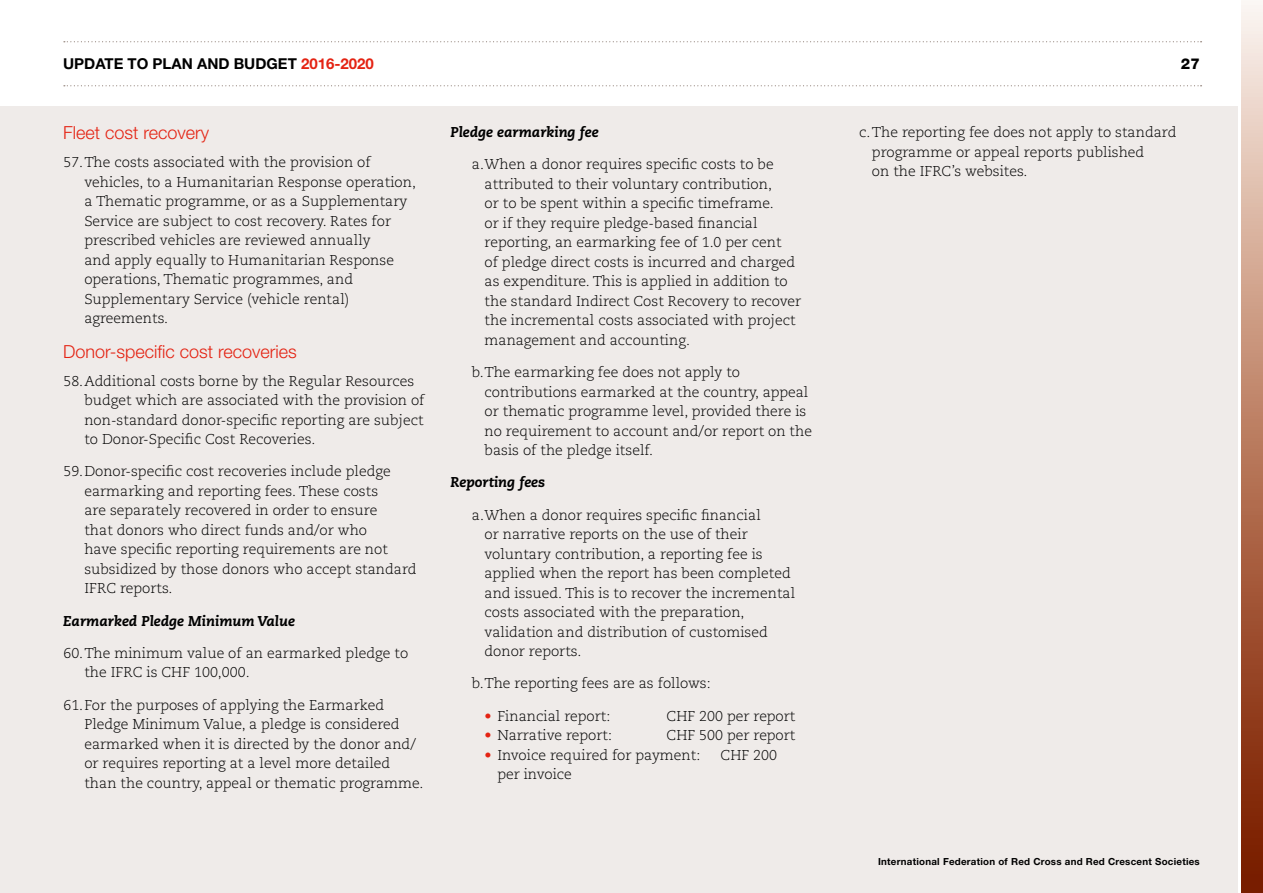
<style>
.page{position:relative;width:1263px;height:893px;background:#fff}
.page>*{position:absolute;margin:0;border:0;box-sizing:border-box;transform-origin:0 0}
.t1{font:300 18px "Helvetica Neue LT Std";color:#e42313}
.t2{font:700 15px "Helvetica Neue LT Std";color:#000}
.t3{font:800 15px "Helvetica Neue LT Std";color:#000}
.t4{font:300 14.25px/19.5px "Caecilia LT Std";color:#000}
.t5{font:italic 800 14.25px "Caecilia LT Std";color:#000}
.t6{font:700 9.75px "Helvetica Neue LT Std";letter-spacing:.025em;color:#000}
.s1{color:#e42313}
</style>
<div class="page">
<div style="left:1px;top:106px;width:1237px;height:787px;background:#efebe9"></div>
<svg style="left:64px;top:41px;width:1137px;height:1px"></svg>
<svg style="left:64px;top:85px;width:1137px;height:1px"></svg>
<svg style="left:1242px;top:1px;width:21px;height:892px;background:#b97e66"></svg>
<p class="t2" style="left:63px;top:55px;width:312px">UPDATE TO PLAN AND BUDGET <span class="s1">2016-2020</span></p>
<p class="t3" style="left:1181px;top:54px;width:20px">27</p>
<p class="t1" style="left:63px;top:122px;width:148px">Fleet cost recovery</p>
<p class="t4" style="left:84px;top:153px;width:333px;text-indent:-21px">57.The costs associated with the provision of vehicles, to a Humanitarian Response operation, a Thematic programme, or as a Supplementary Service are subject to cost recovery. Rates for prescribed vehicles are reviewed annually<br>and apply equally to Humanitarian Response operations, Thematic programmes, and Supplementary Service (vehicle rental) agreements.</p>
<p class="t1" style="left:63px;top:340px;width:235px">Donor-specific cost recoveries</p>
<p class="t4" style="left:84px;top:371px;width:342px;text-indent:-21px">58.Additional costs borne by the Regular Resources budget which are associated with the provision of non-standard donor-specific reporting are subject to Donor-Specific Cost Recoveries.</p>
<p class="t4" style="left:84px;top:462px;width:334px;text-indent:-21px">59.Donor-specific cost recoveries include pledge earmarking and reporting fees. These costs<br>are separately recovered in order to ensure<br>that donors who direct funds and/or who<br>have specific reporting requirements are not subsidized by those donors who accept standard IFRC reports.</p>
<p class="t5" style="left:63px;top:612px;width:233px">Earmarked Pledge Minimum Value</p>
<p class="t4" style="left:84px;top:643px;width:325px;text-indent:-21px">60.The minimum value of an earmarked pledge to the IFRC is CHF 100,000.</p>
<p class="t4" style="left:84px;top:695px;width:341px;text-indent:-21px">61.For the purposes of applying the Earmarked Pledge Minimum Value, a pledge is considered earmarked when it is directed by the donor and/ or requires reporting at a level more detailed than the country, appeal or thematic programme.</p>
<p class="t5" style="left:451px;top:124px;width:149px">Pledge earmarking fee</p>
<p class="t4" style="left:485px;top:155px;width:318px;text-indent:-13px">a.When a donor requires specific costs to be attributed to their voluntary contribution,<br>or to be spent within a specific timeframe.<br>or if they require pledge-based financial reporting, an earmarking fee of 1.0 per cent<br>of pledge direct costs is incurred and charged as expenditure. This is applied in addition to the standard Indirect Cost Recovery to recover the incremental costs associated with project management and accounting.</p>
<p class="t4" style="left:485px;top:363px;width:329px;text-indent:-13px">b.The earmarking fee does not apply to contributions earmarked at the country, appeal or thematic programme level, provided there is no requirement to account and/or report on the basis of the pledge itself.</p>
<p class="t5" style="left:451px;top:474px;width:96px">Reporting fees</p>
<p class="t4" style="left:485px;top:505px;width:312px;text-indent:-13px">a.When a donor requires specific financial<br>or narrative reports on the use of their voluntary contribution, a reporting fee is applied when the report has been completed and issued. This is to recover the incremental costs associated with the preparation, validation and distribution of customised donor reports.</p>
<p class="t4" style="left:472px;top:674px;width:240px">b.The reporting fees are as follows:</p>
<p class="t4" style="left:485px;top:706px;width:127px"><span class="s1">•</span> Financial report:</p>
<p class="t4" style="left:667px;top:706px;width:130px">CHF 200 per report</p>
<p class="t4" style="left:485px;top:726px;width:129px"><span class="s1">•</span> Narrative report:</p>
<p class="t4" style="left:667px;top:726px;width:130px">CHF 500 per report</p>
<p class="t4" style="left:485px;top:745px;width:217px"><span class="s1">•</span> Invoice required for payment:</p>
<p class="t4" style="left:720px;top:745px;width:58px">CHF 200</p>
<p class="t4" style="left:497px;top:765px;width:76px">per invoice</p>
<p class="t4" style="left:872px;top:123px;width:306px;text-indent:-13px">c.The reporting fee does not apply to standard programme or appeal reports published<br>on the IFRC’s websites.</p>
<p class="t6" style="left:878px;top:855px;width:323px">International Federation of Red Cross and Red Crescent Societies</p>
</div>
